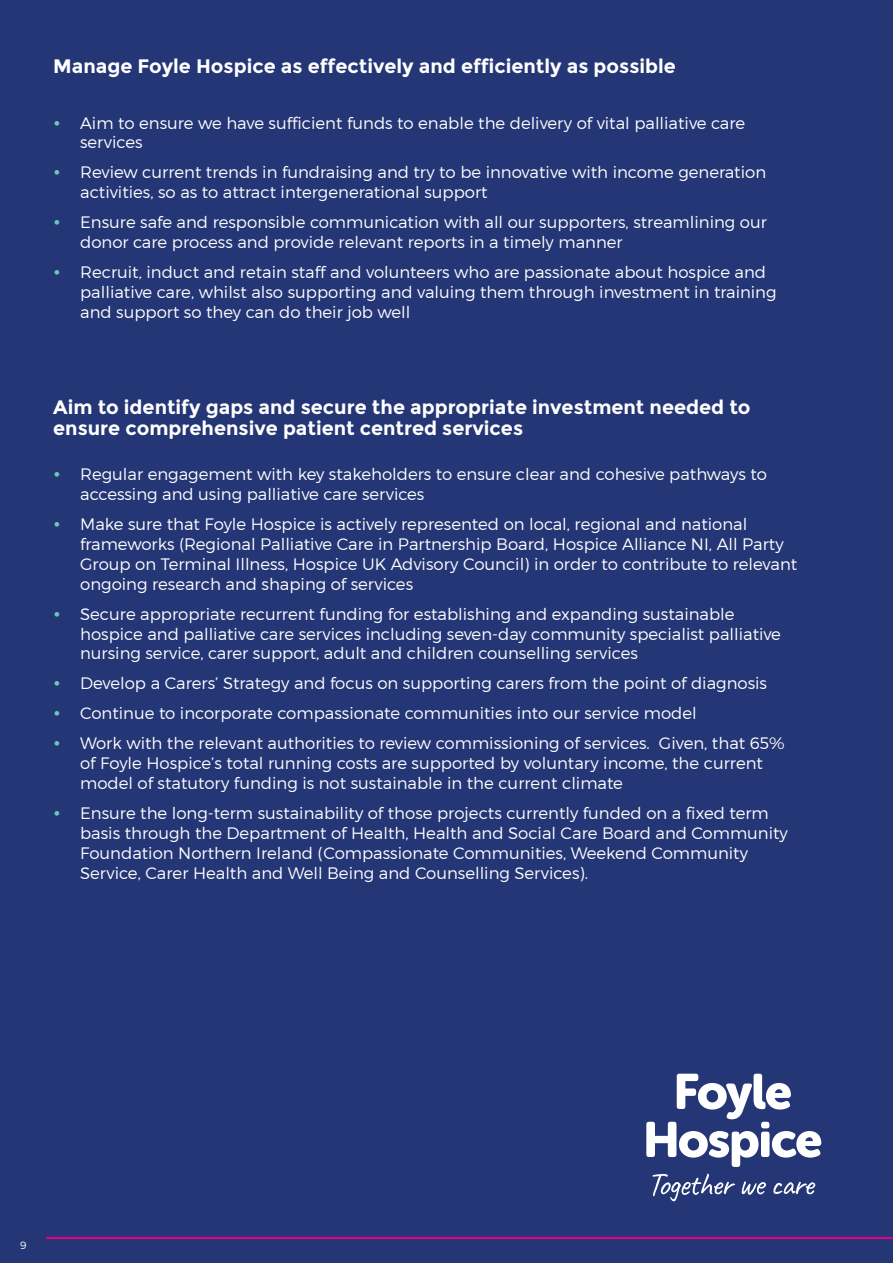
<style>
.page{position:relative;width:893px;height:1263px;background:#243675}
.page>*{position:absolute;margin:0;border:0;box-sizing:border-box;transform-origin:0 0}
.t1{font:700 19.5px/21px "Montserrat";color:#fff}
.t2{font:300 16.5px/19.8px "Montserrat";color:#fff}
.t3{font:300 10.5px "Montserrat";color:#fff}
.s1{font-weight:400;font-size:18px;color:#66c9ba}
</style>
<div class="page">
<svg style="left:652px;top:1173px;width:114px;height:28px"></svg>
<svg style="left:773px;top:1182px;width:42px;height:12px"></svg>
<svg style="left:646px;top:1074px;width:175px;height:93px"></svg>
<hr style="left:47px;top:1237px;width:846px;height:1px;background:#e6007d">
<p class="t1" style="left:53px;top:56px;width:624px">Manage Foyle Hospice as effectively and efficiently as possible</p>
<p class="t2" style="left:80px;top:113px;width:667px;text-indent:-27px"><span class="s1">•</span> Aim to ensure we have sufficient funds to enable the delivery of vital palliative care services</p>
<p class="t2" style="left:80px;top:162px;width:687px;text-indent:-27px"><span class="s1">•</span> Review current trends in fundraising and try to be innovative with income generation activities, so as to attract intergenerational support</p>
<p class="t2" style="left:80px;top:212px;width:688px;text-indent:-27px"><span class="s1">•</span> Ensure safe and responsible communication with all our supporters, streamlining our donor care process and provide relevant reports in a timely manner</p>
<p class="t2" style="left:80px;top:262px;width:698px;text-indent:-27px"><span class="s1">•</span> Recruit, induct and retain staff and volunteers who are passionate about hospice and palliative care, whilst also supporting and valuing them through investment in training and support so they can do their job well</p>
<p class="t1" style="left:53px;top:397px;width:699px">Aim to identify gaps and secure the appropriate investment needed to ensure comprehensive patient centred services</p>
<p class="t2" style="left:80px;top:464px;width:688px;text-indent:-27px"><span class="s1">•</span> Regular engagement with key stakeholders to ensure clear and cohesive pathways to accessing and using palliative care services</p>
<p class="t2" style="left:80px;top:514px;width:719px;text-indent:-27px"><span class="s1">•</span> Make sure that Foyle Hospice is actively represented on local, regional and national frameworks (Regional Palliative Care in Partnership Board, Hospice Alliance NI, All Party Group on Terminal Illness, Hospice UK Advisory Council) in order to contribute to relevant ongoing research and shaping of services</p>
<p class="t2" style="left:80px;top:604px;width:702px;text-indent:-27px"><span class="s1">•</span> Secure appropriate recurrent funding for establishing and expanding sustainable hospice and palliative care services including seven-day community specialist palliative nursing service, carer support, adult and children counselling services</p>
<p class="t2" style="left:53px;top:673px;width:715px"><span class="s1">•</span> Develop a Carers’ Strategy and focus on supporting carers from the point of diagnosis</p>
<p class="t2" style="left:53px;top:703px;width:645px"><span class="s1">•</span> Continue to incorporate compassionate communities into our service model</p>
<p class="t2" style="left:80px;top:733px;width:706px;text-indent:-27px"><span class="s1">•</span> Work with the relevant authorities to review commissioning of services. Given, that 65% of Foyle Hospice’s total running costs are supported by voluntary income, the current model of statutory funding is not sustainable in the current climate</p>
<p class="t2" style="left:80px;top:803px;width:709px;text-indent:-27px"><span class="s1">•</span> Ensure the long-term sustainability of those projects currently funded on a fixed term basis through the Department of Health, Health and Social Care Board and Community Foundation Northern Ireland (Compassionate Communities, Weekend Community Service, Carer Health and Well Being and Counselling Services).</p>
<p class="t3" style="left:20px;top:1238px;width:8px">9</p>
</div>
